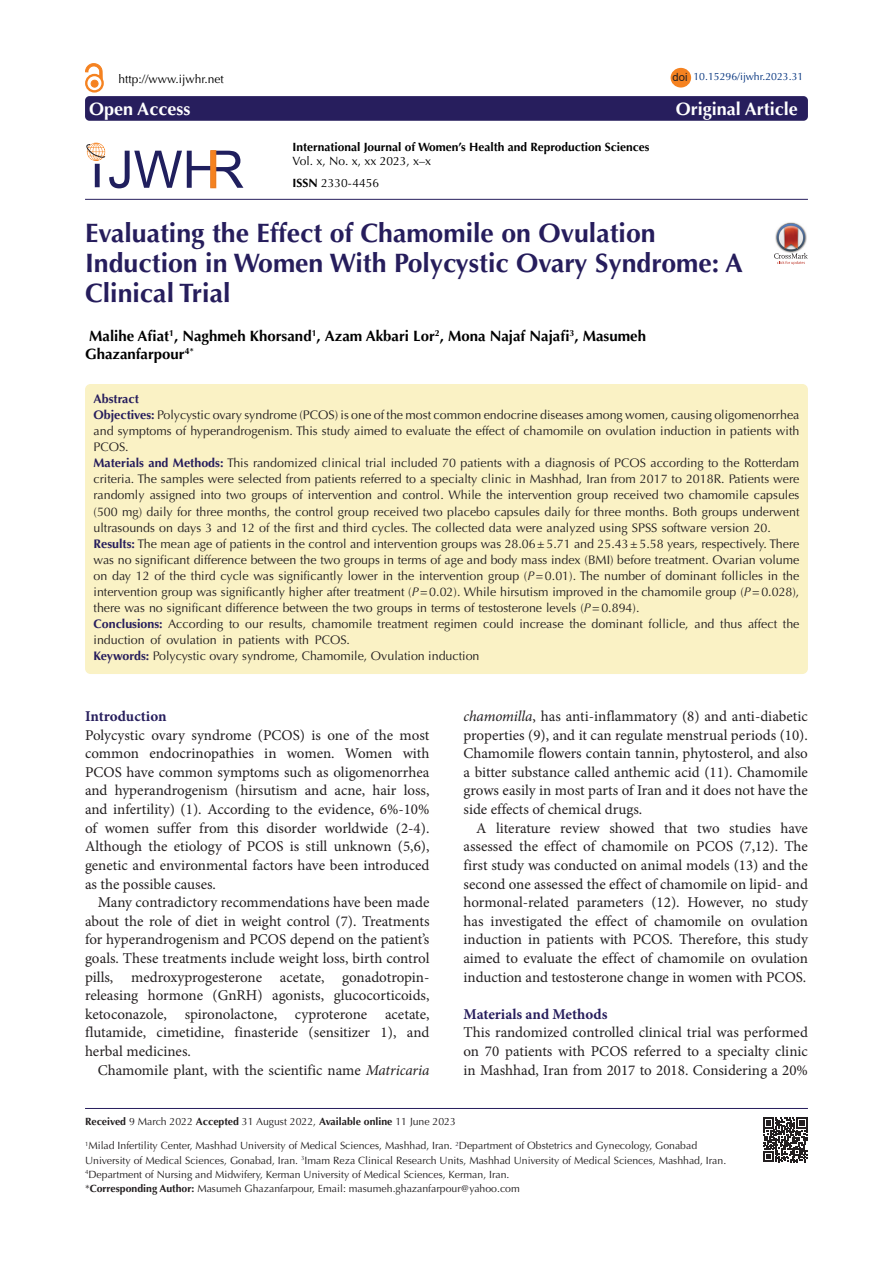
<style>
.page{position:relative;width:893px;height:1263px;background:#fff}
.page>*{position:absolute;margin:0;border:0;box-sizing:border-box;transform-origin:0 0}
.Pa3{font:700 26.7px/30px "Optima LT Std";color:#261d5c}
.t1{font:700 18px "Optima LT Std";color:#fff}
.t2{font:15px/18.6px "Minion Pro";color:#231f20;text-align:justify}
.t3{font:700 15px/18px "Optima LT Std";color:#000}
.t4{font:700 15px "Minion Pro";color:#271e5d}
.t5{font:12.45px/16px "Optima LT Std";color:#231f20;text-align:justify}
.t6{font:700 12.45px "Optima LT Std";color:#261d5c}
.t7{font:700 12px "Optima LT Std";color:#000}
.t8{font:12px "Optima LT Std";color:#000}
.t9{font:11.25px "Arial";color:#231f20}
.t10{font:10.5px/14.2px "Optima LT Std";color:#231f20}
.t11{font:10.5px "Optima LT Std";color:#00317d}
.s1{font-weight:700}
.s2{font-weight:700;color:#261d5c}
.s3{font-style:italic}
</style>
<div class="page">
<div style="left:85px;top:384px;width:723px;height:290px;background:#faf2c5;border-radius:6px"></div>
<div style="left:85px;top:96px;width:723px;height:25px;background:#271e5d;border-radius:4px"></div>
<hr style="left:85px;top:199px;width:723px;height:1px;background:#271e5d">
<div style="left:671px;top:68px;width:20px;height:20px;background:#f58220;border-radius:50%"></div>
<div style="left:91px;top:80px;width:7px;height:7px;background:#f58220;border-radius:50%"></div>
<div style="left:91px;top:80px;width:7px;height:7px;border:1px solid #f58220;border-radius:50%"></div>
<div style="left:85px;top:74px;width:19px;height:19px;border:2px solid #f58220;border-radius:50%"></div>
<svg style="left:85px;top:63px;width:17px;height:16px"></svg>
<hr style="left:85px;top:1108px;width:723px;height:1px;background:#261d5c">
<svg style="left:763px;top:1118px;width:44px;height:44px"></svg>
<svg style="left:774px;top:223px;width:34px;height:42px"></svg>
<svg style="left:86px;top:143px;width:157px;height:45px"></svg>
<svg style="left:211px;top:150px;width:5px;height:38px"></svg>
<p class="t8" style="left:118px;top:72px;width:107px">http://www.ijwhr.net</p>
<p class="t9" style="left:672px;top:70px;width:17px">doi</p>
<p class="t11" style="left:693px;top:71px;width:111px">10.15296/ijwhr.2023.31</p>
<p class="t1" style="left:89px;top:98px;width:103px">Open Access</p>
<p class="t1" style="left:676px;top:98px;width:124px">Original Article</p>
<p class="t7" style="left:293px;top:140px;width:358px">International Journal of Women’s Health and Reproduction Sciences</p>
<p class="t8" style="left:293px;top:154px;width:140px">Vol. x, No. x, xx 2023, x–x</p>
<p class="t8" style="left:293px;top:176px;width:88px"><span class="s1">ISSN</span> 2330-4456</p>
<p class="Pa3" style="left:85px;top:218px;width:659px">Evaluating the Effect of Chamomile on Ovulation<br>Induction in Women With Polycystic Ovary Syndrome: A<br>Clinical Trial</p>
<p class="t3" style="left:85px;top:328px;width:563px">Malihe Afiat<sup>1</sup>, Naghmeh Khorsand<sup>1</sup>, Azam Akbari Lor<sup>2</sup>, Mona Najaf Najafi<sup>3</sup>, Masumeh<br>Ghazanfarpour<sup>4*</sup></p>
<p class="t6" style="left:94px;top:392px;width:47px">Abstract</p>
<p class="t5" style="left:94px;top:407px;width:707px"><span class="s2">Objectives:</span> Polycystic ovary syndrome (PCOS) is one of the most common endocrine diseases among women, causing oligomenorrhea and symptoms of hyperandrogenism. This study aimed to evaluate the effect of chamomile on ovulation induction in patients with PCOS.</p>
<p class="t5" style="left:94px;top:455px;width:707px"><span class="s2">Materials and Methods:</span> This randomized clinical trial included 70 patients with a diagnosis of PCOS according to the Rotterdam criteria. The samples were selected from patients referred to a specialty clinic in Mashhad, Iran from 2017 to 2018R. Patients were randomly assigned into two groups of intervention and control. While the intervention group received two chamomile capsules (500 mg) daily for three months, the control group received two placebo capsules daily for three months. Both groups underwent ultrasounds on days 3 and 12 of the first and third cycles. The collected data were analyzed using SPSS software version 20.</p>
<p class="t5" style="left:94px;top:535px;width:707px"><span class="s2">Results:</span> The mean age of patients in the control and intervention groups was 28.06±5.71 and 25.43±5.58 years, respectively. There was no significant difference between the two groups in terms of age and body mass index (BMI) before treatment. Ovarian volume on day 12 of the third cycle was significantly lower in the intervention group (<span class="s3">P</span>=0.01). The number of dominant follicles in the intervention group was significantly higher after treatment (<span class="s3">P</span>=0.02). While hirsutism improved in the chamomile group (<span class="s3">P</span>=0.028), there was no significant difference between the two groups in terms of testosterone levels (<span class="s3">P</span>=0.894).</p>
<p class="t5" style="left:94px;top:616px;width:707px"><span class="s2">Conclusions:</span> According to our results, chamomile treatment regimen could increase the dominant follicle, and thus affect the induction of ovulation in patients with PCOS.</p>
<p class="t5" style="left:94px;top:648px;width:387px"><span class="s2">Keywords:</span> Polycystic ovary syndrome, Chamomile, Ovulation induction</p>
<p class="t4" style="left:85px;top:706px;width:83px">Introduction</p>
<p class="t2" style="left:85px;top:726px;width:346px">Polycystic ovary syndrome (PCOS) is one of the most common endocrinopathies in women. Women with PCOS have common symptoms such as oligomenorrhea and hyperandrogenism (hirsutism and acne, hair loss, and infertility) (1). According to the evidence, 6%-10% of women suffer from this disorder worldwide (2-4).<br>Although the etiology of PCOS is still unknown (5,6), genetic and environmental factors have been introduced as the possible causes.</p>
<p class="t2" style="left:85px;top:893px;width:346px;text-indent:13px">Many contradictory recommendations have been made about the role of diet in weight control (7). Treatments for hyperandrogenism and PCOS depend on the patient’s goals. These treatments include weight loss, birth control pills, medroxyprogesterone acetate, gonadotropin&shy;releasing hormone (GnRH) agonists, glucocorticoids, ketoconazole, spironolactone, cyproterone acetate, flutamide, cimetidine, finasteride (sensitizer 1), and herbal medicines.</p>
<p class="t2" style="left:98px;top:1060px;width:333px">Chamomile plant, with the scientific name <span class="s3">Matricaria</span></p>
<p class="t2" style="left:463px;top:707px;width:346px"><span class="s3">chamomilla</span>, has anti-inflammatory (8) and anti-diabetic properties (9), and it can regulate menstrual periods (10).<br>Chamomile flowers contain tannin, phytosterol, and also a bitter substance called anthemic acid (11). Chamomile grows easily in most parts of Iran and it does not have the side effects of chemical drugs.</p>
<p class="t2" style="left:463px;top:819px;width:346px;text-indent:13px">A literature review showed that two studies have assessed the effect of chamomile on PCOS (7,12). The first study was conducted on animal models (13) and the second one assessed the effect of chamomile on lipid- and hormonal-related parameters (12). However, no study has investigated the effect of chamomile on ovulation induction in patients with PCOS. Therefore, this study aimed to evaluate the effect of chamomile on ovulation induction and testosterone change in women with PCOS.</p>
<p class="t4" style="left:463px;top:1003px;width:145px">Materials and Methods</p>
<p class="t2" style="left:463px;top:1023px;width:346px">This randomized controlled clinical trial was performed on 70 patients with PCOS referred to a specialty clinic in Mashhad, Iran from 2017 to 2018. Considering a 20%</p>
<p class="t10" style="left:85px;top:1115px;width:372px"><span class="s1">Received</span> 9 March 2022 <span class="s1">Accepted</span> 31 August 2022, <span class="s1">Available online</span> 11 June 2023</p>
<p class="t10" style="left:85px;top:1139px;width:643px"><sup>1</sup>Milad Infertility Center, Mashhad University of Medical Sciences, Mashhad, Iran. <sup>2</sup>Department of Obstetrics and Gynecology, Gonabad<br>University of Medical Sciences, Gonabad, Iran. <sup>3</sup>Imam Reza Clinical Research Units, Mashhad University of Medical Sciences, Mashhad, Iran.</p>
<p class="t10" style="left:85px;top:1167px;width:426px"><sup>4</sup>Department of Nursing and Midwifery, Kerman University of Medical Sciences, Kerman, Iran.</p>
<p class="t10" style="left:85px;top:1182px;width:436px">*<span class="s1">Corresponding Author:</span> Masumeh Ghazanfarpour, Email: masumeh.ghazanfarpour@yahoo.com</p>
</div>
